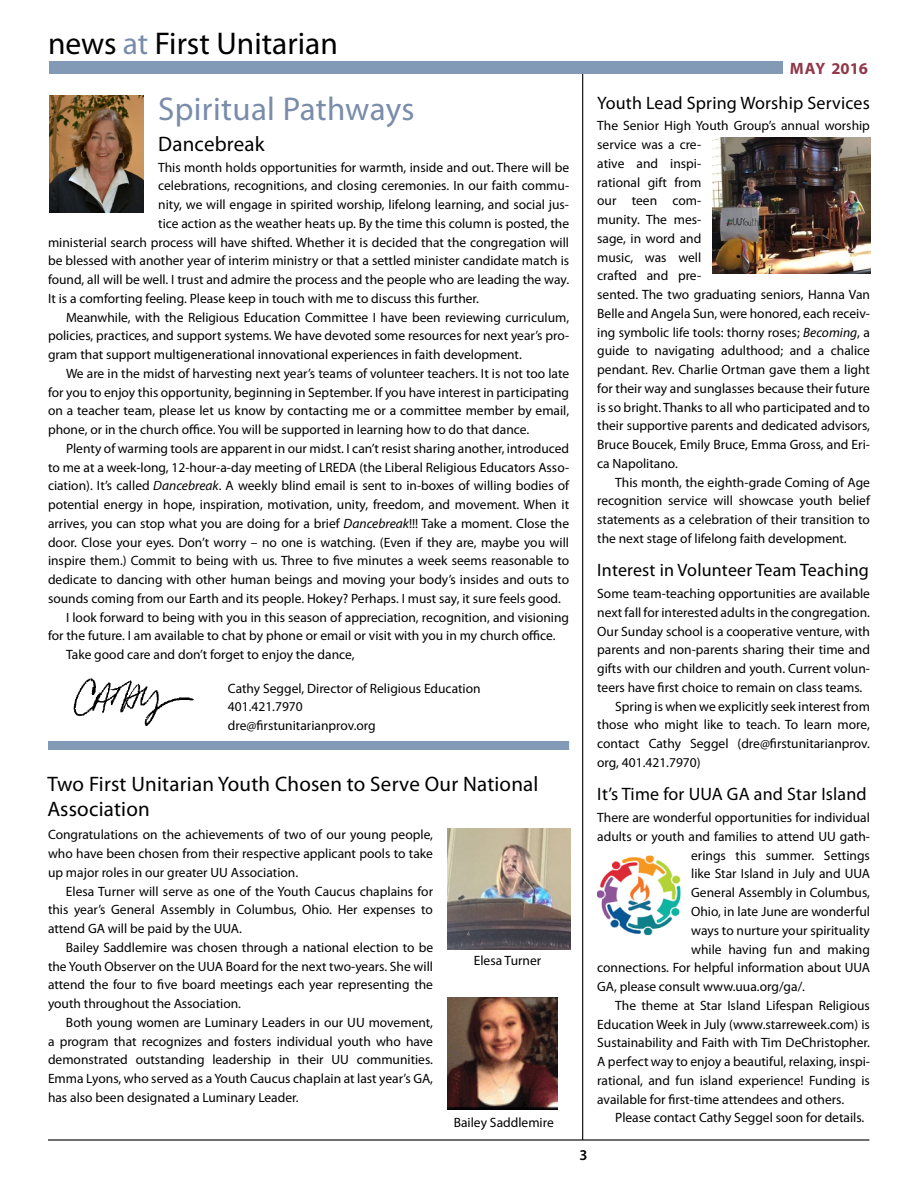
<style>
.page{position:relative;width:918px;height:1188px;background:#fff}
.page>*{position:absolute;margin:0;border:0;box-sizing:border-box;transform-origin:0 0}
.t1{font:33px "Myriad Pro";letter-spacing:.01em;color:#798caa}
.t2{font:31.5px "Myriad Pro";color:#000}
.t3{font:21px/25.2px "Myriad Pro";letter-spacing:.01em;color:#000}
.t4{font:18px "Myriad Pro";letter-spacing:.01em;color:#000}
.t5{font:700 16.5px "Myriad Pro";color:#91384a}
.t6{font:600 15px "Myriad Pro";color:#000}
.t7{font:13.5px/18.8px "Myriad Pro";color:#000;text-align:justify}
.s1{color:#798caa}
.s2{font-style:italic}
</style>
<div class="page">
<hr style="left:582px;top:72px;width:1px;height:1068px;background:#000">
<div style="left:50px;top:61px;width:733px;height:12px;background:#839ab7"></div>
<hr style="left:48px;top:1139px;width:821px;height:2px;background:#000">
<img style="left:49px;top:95px;width:95px;height:118px">
<img style="left:74px;top:678px;width:119px;height:48px">
<div style="left:48px;top:741px;width:521px;height:9px;background:#839ab7"></div>
<img style="left:597px;top:855px;width:83px;height:80px">
<img style="left:712px;top:137px;width:159px;height:136px">
<img style="left:447px;top:997px;width:110px;height:112px">
<img style="left:447px;top:828px;width:123px;height:122px">
<h2 class="t2" style="left:48px;top:24px;width:291px">news <span class="s1">at</span> First Unitarian</h2>
<h1 class="t1" style="left:158px;top:88px;width:258px">Spiritual Pathways</h1>
<h3 class="t3" style="left:158px;top:131px;width:108px">Dancebreak</h3>
<p class="t7" style="left:158px;top:158px;width:412px">This month holds opportunities for warmth, inside and out. There will be</p>
<p class="t7" style="left:158px;top:176px;width:412px">celebrations, recognitions, and closing ceremonies. In our faith commu-</p>
<p class="t7" style="left:158px;top:195px;width:412px">nity, we will engage in spirited worship, lifelong learning, and social jus-</p>
<p class="t7" style="left:158px;top:214px;width:412px">tice action as the weather heats up. By the time this column is posted, the</p>
<p class="t7" style="left:48px;top:233px;width:523px">ministerial search process will have shifted. Whether it is decided that the congregation will</p>
<p class="t7" style="left:48px;top:251px;width:523px">be blessed with another year of interim ministry or that a settled minister candidate match is</p>
<p class="t7" style="left:48px;top:270px;width:523px">found, all will be well. I trust and admire the process and the people who are leading the way.</p>
<p class="t7" style="left:48px;top:289px;width:433px">It is a comforting feeling. Please keep in touch with me to discuss this further.</p>
<p class="t7" style="left:66px;top:308px;width:505px">Meanwhile, with the Religious Education Committee I have been reviewing curriculum,</p>
<p class="t7" style="left:48px;top:326px;width:523px">policies, practices, and support systems. We have devoted some resources for next year’s pro-</p>
<p class="t7" style="left:48px;top:345px;width:475px">gram that support multigenerational innovational experiences in faith development.</p>
<p class="t7" style="left:66px;top:364px;width:505px">We are in the midst of harvesting next year’s teams of volunteer teachers. It is not too late</p>
<p class="t7" style="left:48px;top:383px;width:523px">for you to enjoy this opportunity, beginning in September. If you have interest in participating</p>
<p class="t7" style="left:48px;top:401px;width:523px">on a teacher team, please let us know by contacting me or a committee member by email,</p>
<p class="t7" style="left:48px;top:420px;width:483px">phone, or in the church office. You will be supported in learning how to do that dance.</p>
<p class="t7" style="left:66px;top:439px;width:505px">Plenty of warming tools are apparent in our midst. I can’t resist sharing another, introduced</p>
<p class="t7" style="left:48px;top:458px;width:523px">to me at a week-long, 12-hour-a-day meeting of LREDA (the Liberal Religious Educators Asso-</p>
<p class="t7" style="left:48px;top:476px;width:523px">ciation). It’s called <span class="s2">Dancebreak</span>. A weekly blind email is sent to in-boxes of willing bodies of</p>
<p class="t7" style="left:48px;top:495px;width:523px">potential energy in hope, inspiration, motivation, unity, freedom, and movement. When it</p>
<p class="t7" style="left:48px;top:514px;width:523px">arrives, you can stop what you are doing for a brief <span class="s2">Dancebreak</span>!!! Take a moment. Close the</p>
<p class="t7" style="left:48px;top:533px;width:523px">door. Close your eyes. Don’t worry – no one is watching. (Even if they are, maybe you will</p>
<p class="t7" style="left:48px;top:551px;width:523px">inspire them.) Commit to being with us. Three to five minutes a week seems reasonable to</p>
<p class="t7" style="left:48px;top:570px;width:523px">dedicate to dancing with other human beings and moving your body’s insides and outs to</p>
<p class="t7" style="left:48px;top:589px;width:514px">sounds coming from our Earth and its people. Hokey? Perhaps. I must say, it sure feels good.</p>
<p class="t7" style="left:66px;top:608px;width:505px">I look forward to being with you in this season of appreciation, recognition, and visioning</p>
<p class="t7" style="left:48px;top:626px;width:509px">for the future. I am available to chat by phone or email or visit with you in my church office.</p>
<p class="t7" style="left:66px;top:645px;width:290px">Take good care and don’t forget to enjoy the dance,</p>
<p class="t7" style="left:228px;top:678px;width:254px;text-align:left">Cathy Seggel, Director of Religious Education<br>401.421.7970<br>dre@firstunitarianprov.org</p>
<h3 class="t3" style="left:47px;top:771px;width:493px">Two First Unitarian Youth Chosen to Serve Our National<br>Association</h3>
<p class="t7" style="left:48px;top:825px;width:387px">Congratulations on the achievements of two of our young people, who have been chosen from their respective applicant pools to take up major roles in our greater UU Association.</p>
<p class="t7" style="left:48px;top:882px;width:387px;text-indent:18px">Elesa Turner will serve as one of the Youth Caucus chaplains for this year’s General Assembly in Columbus, Ohio. Her expenses to attend GA will be paid by the UUA.</p>
<p class="t7" style="left:48px;top:938px;width:387px;text-indent:18px">Bailey Saddlemire was chosen through a national election to be the Youth Observer on the UUA Board for the next two-years. She will attend the four to five board meetings each year representing the youth throughout the Association.</p>
<p class="t7" style="left:48px;top:1013px;width:387px;text-indent:18px">Both young women are Luminary Leaders in our UU movement, a program that recognizes and fosters individual youth who have demonstrated outstanding leadership in their UU communities.<br>Emma Lyons, who served as a Youth Caucus chaplain at last year’s GA, has also been designated a Luminary Leader.</p>
<p class="t7" style="left:474px;top:950px;width:69px">Elesa Turner</p>
<p class="t7" style="left:454px;top:1113px;width:101px">Bailey Saddlemire</p>
<p class="t6" style="left:579px;top:1145px;width:10px">3</p>
<p class="t5" style="left:790px;top:58px;width:80px">MAY 2016</p>
<h3 class="t4" style="left:597px;top:91px;width:274px">Youth Lead Spring Worship Services</h3>
<p class="t7" style="left:597px;top:116px;width:274px;text-align:left">The Senior High Youth Group’s annual worship service was a cre-<br>ative and inspi-<br>rational gift from<br>our teen com-<br>munity. The mes-<br>sage, in word and<br>music, was well<br>crafted and pre-<br>sented. The two graduating seniors, Hanna Van<br>Belle and Angela Sun, were honored, each receiv&shy;ing symbolic life tools: thorny roses; <span class="s2">Becoming</span>, a guide to navigating adulthood; and a chalice pendant. Rev. Charlie Ortman gave them a light for their way and sunglasses because their future is so bright. Thanks to all who participated and to their supportive parents and dedicated advisors,<br>Bruce Boucek, Emily Bruce, Emma Gross, and Eri&shy;ca Napolitano.</p>
<p class="t7" style="left:597px;top:472px;width:274px;text-indent:18px">This month, the eighth-grade Coming of Age recognition service will showcase youth belief statements as a celebration of their transition to the next stage of lifelong faith development.</p>
<h3 class="t4" style="left:597px;top:559px;width:273px">Interest in Volunteer Team Teaching</h3>
<p class="t7" style="left:597px;top:584px;width:274px">Some team-teaching opportunities are available</p>
<p class="t7" style="left:597px;top:603px;width:274px">next fall for interested adults in the congregation.</p>
<p class="t7" style="left:597px;top:622px;width:274px">Our Sunday school is a cooperative venture, with</p>
<p class="t7" style="left:597px;top:640px;width:274px">parents and non-parents sharing their time and</p>
<p class="t7" style="left:597px;top:659px;width:274px">gifts with our children and youth. Current volun-</p>
<p class="t7" style="left:597px;top:678px;width:267px">teers have first choice to remain on class teams.</p>
<p class="t7" style="left:615px;top:697px;width:256px">Spring is when we explicitly seek interest from</p>
<p class="t7" style="left:597px;top:715px;width:274px">those who might like to teach. To learn more,</p>
<p class="t7" style="left:597px;top:734px;width:274px">contact Cathy Seggel (dre@firstunitarianprov.</p>
<p class="t7" style="left:597px;top:753px;width:105px">org, 401.421.7970)</p>
<h3 class="t4" style="left:597px;top:783px;width:271px">It’s Time for UUA GA and Star Island</h3>
<p class="t7" style="left:597px;top:808px;width:274px">There are wonderful opportunities for individual</p>
<p class="t7" style="left:597px;top:827px;width:274px">adults or youth and families to attend UU gath-</p>
<p class="t7" style="left:691px;top:846px;width:180px">erings this summer. Settings</p>
<p class="t7" style="left:691px;top:864px;width:180px">like Star Island in July and UUA</p>
<p class="t7" style="left:691px;top:883px;width:180px">General Assembly in Columbus,</p>
<p class="t7" style="left:691px;top:902px;width:180px">Ohio, in late June are wonderful</p>
<p class="t7" style="left:691px;top:921px;width:180px">ways to nurture your spirituality</p>
<p class="t7" style="left:691px;top:939px;width:180px">while having fun and making</p>
<p class="t7" style="left:597px;top:958px;width:274px">connections. For helpful information about UUA</p>
<p class="t7" style="left:597px;top:977px;width:209px">GA, please consult www.uua.org/ga/.</p>
<p class="t7" style="left:615px;top:996px;width:256px">The theme at Star Island Lifespan Religious</p>
<p class="t7" style="left:597px;top:1014px;width:274px">Education Week in July (www.starreweek.com) is</p>
<p class="t7" style="left:597px;top:1033px;width:274px">Sustainability and Faith with Tim DeChristopher.</p>
<p class="t7" style="left:597px;top:1052px;width:274px">A perfect way to enjoy a beautiful, relaxing, inspi-</p>
<p class="t7" style="left:597px;top:1071px;width:274px">rational, and fun island experience! Funding is</p>
<p class="t7" style="left:597px;top:1089px;width:248px">available for first-time attendees and others.</p>
<p class="t7" style="left:615px;top:1108px;width:251px">Please contact Cathy Seggel soon for details.</p>
</div>
